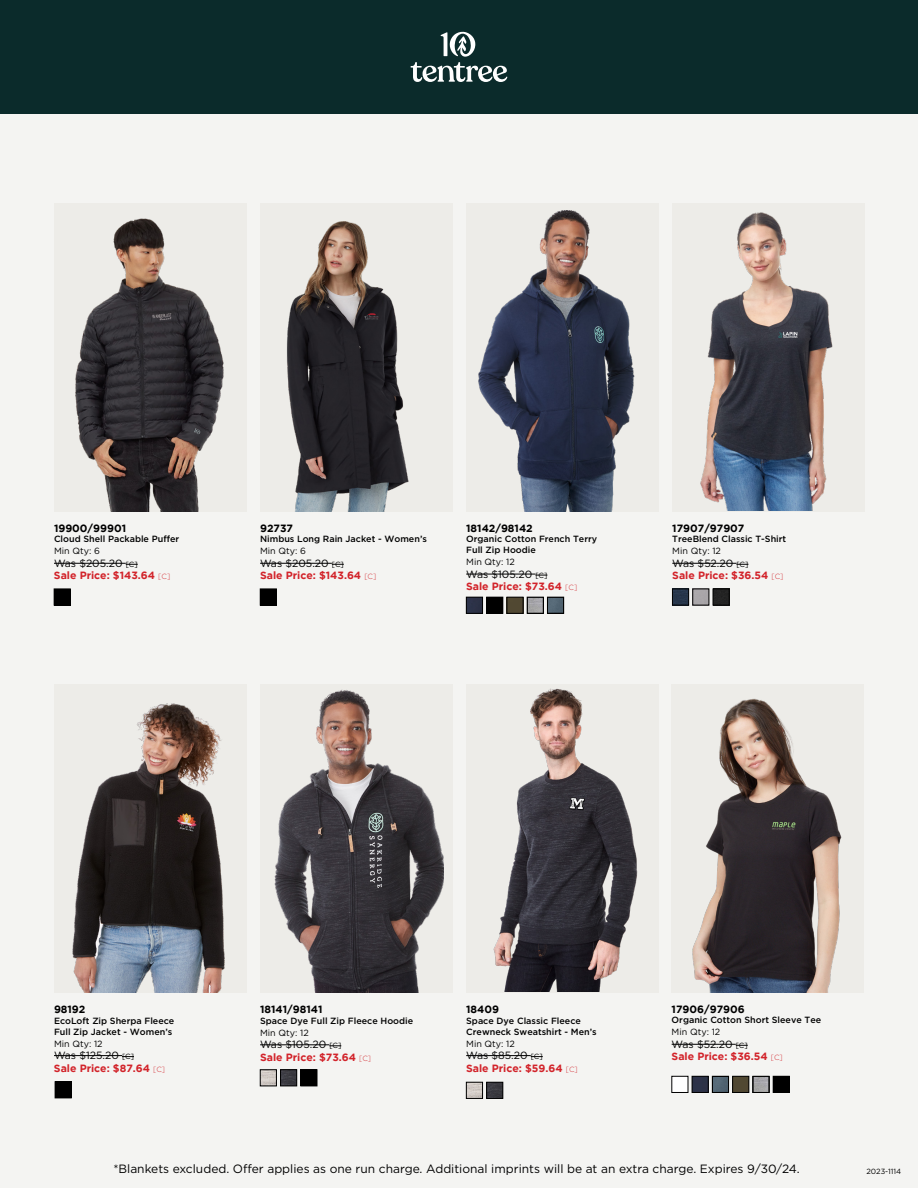
<style>
.page{position:relative;width:918px;height:1188px;background:#fff}
.page>*{position:absolute;margin:0;border:0;box-sizing:border-box;transform-origin:0 0}
.t1{font:12px "Gotham";color:#000}
.t2{font:700 10.5px/12.6px "Gotham";color:#d2232a}
.t3{font:700 10.5px "Gotham";color:#000}
.t4{font:500 9px/10.8px "Gotham";color:#000}
.t5{font:9px "Gotham";color:#000}
.t6{font:7.5px "Gotham";color:#000}
.s1{font-weight:400;color:#000}
.s2{font-weight:400;font-size:7.5px;color:#000}
.s3{font-weight:300;font-size:7.5px}
</style>
<div class="page">
<div style="left:0;top:76px;width:918px;height:1112px;background:#f4f4f2"></div>
<div style="left:0;top:0;width:918px;height:113px;background:#0b2b2b"></div>
<svg style="left:411px;top:31px;width:96px;height:51px"></svg>
<hr style="left:54px;top:563px;width:72px;height:1px;background:#000">
<svg style="left:126px;top:564px;width:12px;height:1px"></svg>
<div style="left:54px;top:589px;width:16px;height:16px;background:#000"></div>
<div style="left:54px;top:203px;width:192px;height:308px;background:#edece8"></div>
<img style="left:75px;top:218px;width:149px;height:293px">
<hr style="left:54px;top:1055px;width:68px;height:1px;background:#000">
<svg style="left:122px;top:1056px;width:12px;height:1px"></svg>
<div style="left:55px;top:1082px;width:16px;height:16px;background:#000"></div>
<div style="left:54px;top:685px;width:192px;height:308px;background:#edece8"></div>
<img style="left:72px;top:703px;width:153px;height:290px">
<hr style="left:260px;top:1045px;width:69px;height:1px;background:#000">
<svg style="left:329px;top:1046px;width:12px;height:1px"></svg>
<img style="left:262px;top:1072px;width:13px;height:12px">
<div style="left:260px;top:1070px;width:17px;height:16px;border:1px solid #000"></div>
<img style="left:282px;top:1072px;width:13px;height:12px">
<div style="left:280px;top:1070px;width:17px;height:16px;border:1px solid #000"></div>
<div style="left:301px;top:1070px;width:16px;height:16px;background:#000"></div>
<div style="left:260px;top:685px;width:192px;height:308px;background:#edece8"></div>
<img style="left:274px;top:690px;width:169px;height:303px">
<hr style="left:260px;top:563px;width:72px;height:1px;background:#000">
<svg style="left:332px;top:564px;width:12px;height:1px"></svg>
<div style="left:260px;top:589px;width:16px;height:16px;background:#000"></div>
<div style="left:260px;top:589px;width:17px;height:16px;border:1px solid #000"></div>
<div style="left:260px;top:203px;width:192px;height:308px;background:#edece8"></div>
<img style="left:287px;top:221px;width:122px;height:291px">
<hr style="left:466px;top:574px;width:69px;height:1px;background:#000">
<svg style="left:535px;top:575px;width:12px;height:1px"></svg>
<img style="left:468px;top:599px;width:13px;height:13px">
<div style="left:466px;top:597px;width:17px;height:17px;border:1px solid #000"></div>
<div style="left:487px;top:597px;width:16px;height:16px;background:#000"></div>
<div style="left:486px;top:597px;width:17px;height:17px;border:1px solid #000"></div>
<img style="left:509px;top:599px;width:12px;height:13px">
<div style="left:507px;top:597px;width:16px;height:17px;border:1px solid #000"></div>
<img style="left:529px;top:599px;width:12px;height:12px">
<div style="left:527px;top:597px;width:17px;height:17px;border:1px solid #000"></div>
<img style="left:549px;top:599px;width:13px;height:12px">
<div style="left:547px;top:597px;width:17px;height:17px;border:1px solid #000"></div>
<div style="left:466px;top:203px;width:193px;height:308px;background:#edece8"></div>
<img style="left:478px;top:210px;width:157px;height:302px">
<hr style="left:672px;top:563px;width:64px;height:1px;background:#000">
<svg style="left:736px;top:564px;width:12px;height:1px"></svg>
<img style="left:674px;top:591px;width:13px;height:12px">
<div style="left:672px;top:589px;width:17px;height:16px;border:1px solid #000"></div>
<img style="left:715px;top:591px;width:12px;height:12px">
<div style="left:713px;top:589px;width:16px;height:16px;border:1px solid #000"></div>
<div style="left:672px;top:203px;width:193px;height:309px;background:#edece8"></div>
<img style="left:700px;top:213px;width:133px;height:298px">
<div style="left:466px;top:685px;width:193px;height:308px;background:#edece8"></div>
<img style="left:493px;top:688px;width:145px;height:304px">
<img style="left:468px;top:1084px;width:13px;height:13px">
<div style="left:466px;top:1082px;width:17px;height:17px;border:1px solid #000"></div>
<img style="left:488px;top:1084px;width:13px;height:13px">
<div style="left:486px;top:1082px;width:17px;height:17px;border:1px solid #000"></div>
<hr style="left:466px;top:1055px;width:65px;height:1px;background:#000">
<svg style="left:531px;top:1056px;width:12px;height:1px"></svg>
<div style="left:672px;top:684px;width:192px;height:308px;background:#edece8"></div>
<img style="left:692px;top:698px;width:150px;height:294px">
<hr style="left:672px;top:1044px;width:64px;height:1px;background:#000">
<svg style="left:736px;top:1045px;width:12px;height:1px"></svg>
<div style="left:672px;top:1076px;width:16px;height:16px;background:#fff"></div>
<div style="left:672px;top:1076px;width:16px;height:17px;border:1px solid #000"></div>
<img style="left:694px;top:1078px;width:12px;height:13px">
<div style="left:692px;top:1076px;width:16px;height:17px;border:1px solid #000"></div>
<img style="left:714px;top:1078px;width:13px;height:12px">
<div style="left:712px;top:1076px;width:17px;height:17px;border:1px solid #000"></div>
<img style="left:734px;top:1078px;width:13px;height:13px">
<div style="left:732px;top:1076px;width:17px;height:17px;border:1px solid #000"></div>
<img style="left:755px;top:1078px;width:12px;height:12px">
<div style="left:753px;top:1076px;width:16px;height:17px;border:1px solid #000"></div>
<div style="left:773px;top:1076px;width:16px;height:16px;background:#000"></div>
<div style="left:773px;top:1076px;width:17px;height:17px;border:1px solid #000"></div>
<p class="t3" style="left:54px;top:522px;width:74px">19900/99901</p>
<p class="t4" style="left:54px;top:534px;width:127px">Cloud Shell Packable Puffer</p>
<p class="t5" style="left:54px;top:545px;width:47px">Min Qty: 6</p>
<p class="t2" style="left:54px;top:556px;width:118px"><span class="s1">Was $205.20</span> <span class="s2">[C]<br></span>Sale Price: $143.64 <span class="s3">[C]</span></p>
<p class="t3" style="left:260px;top:522px;width:35px">92737</p>
<p class="t4" style="left:260px;top:534px;width:168px">Nimbus Long Rain Jacket - Women’s</p>
<p class="t5" style="left:260px;top:545px;width:47px">Min Qty: 6</p>
<p class="t2" style="left:260px;top:556px;width:118px"><span class="s1">Was $205.20</span> <span class="s2">[C]<br></span>Sale Price: $143.64 <span class="s3">[C]</span></p>
<p class="t3" style="left:466px;top:522px;width:68px">18142/98142</p>
<p class="t4" style="left:466px;top:534px;width:132px">Organic Cotton French Terry<br>Full Zip Hoodie</p>
<p class="t5" style="left:466px;top:556px;width:50px">Min Qty: 12</p>
<p class="t2" style="left:466px;top:567px;width:113px"><span class="s1">Was $105.20</span> <span class="s2">[C]<br></span>Sale Price: $73.64 <span class="s3">[C]</span></p>
<p class="t3" style="left:672px;top:522px;width:74px">17907/97907</p>
<p class="t4" style="left:672px;top:534px;width:115px">TreeBlend Classic T-Shirt</p>
<p class="t5" style="left:672px;top:545px;width:50px">Min Qty: 12</p>
<p class="t2" style="left:672px;top:556px;width:113px"><span class="s1">Was $52.20</span> <span class="s2">[C]<br></span>Sale Price: $36.54 <span class="s3">[C]</span></p>
<p class="t3" style="left:54px;top:1003px;width:33px">98192</p>
<p class="t4" style="left:54px;top:1015px;width:122px">EcoLoft Zip Sherpa Fleece<br>Full Zip Jacket - Women’s</p>
<p class="t5" style="left:54px;top:1038px;width:50px">Min Qty: 12</p>
<p class="t2" style="left:54px;top:1049px;width:113px"><span class="s1">Was $125.20</span> <span class="s2">[C]<br></span>Sale Price: $87.64 <span class="s3">[C]</span></p>
<p class="t3" style="left:260px;top:1003px;width:64px">18141/98141</p>
<p class="t4" style="left:260px;top:1015px;width:155px">Space Dye Full Zip Fleece Hoodie</p>
<p class="t5" style="left:260px;top:1027px;width:50px">Min Qty: 12</p>
<p class="t2" style="left:260px;top:1038px;width:113px"><span class="s1">Was $105.20</span> <span class="s2">[C]<br></span>Sale Price: $73.64 <span class="s3">[C]</span></p>
<p class="t3" style="left:466px;top:1003px;width:34px">18409</p>
<p class="t4" style="left:466px;top:1015px;width:132px">Space Dye Classic Fleece<br>Crewneck Sweatshirt - Men’s</p>
<p class="t5" style="left:466px;top:1038px;width:50px">Min Qty: 12</p>
<p class="t2" style="left:466px;top:1049px;width:113px"><span class="s1">Was $85.20</span> <span class="s2">[C]<br></span>Sale Price: $59.64 <span class="s3">[C]</span></p>
<p class="t3" style="left:672px;top:1003px;width:75px">17906/97906</p>
<p class="t4" style="left:672px;top:1015px;width:151px">Organic Cotton Short Sleeve Tee</p>
<p class="t5" style="left:672px;top:1026px;width:50px">Min Qty: 12</p>
<p class="t2" style="left:672px;top:1037px;width:113px"><span class="s1">Was $52.20</span> <span class="s2">[C]<br></span>Sale Price: $36.54 <span class="s3">[C]</span></p>
<p class="t1" style="left:113px;top:1161px;width:688px">*Blankets excluded. Offer applies as one run charge. Additional imprints will be at an extra charge. Expires 9/30/24.</p>
<p class="t6" style="left:866px;top:1167px;width:36px">2023-1114</p>
</div>
